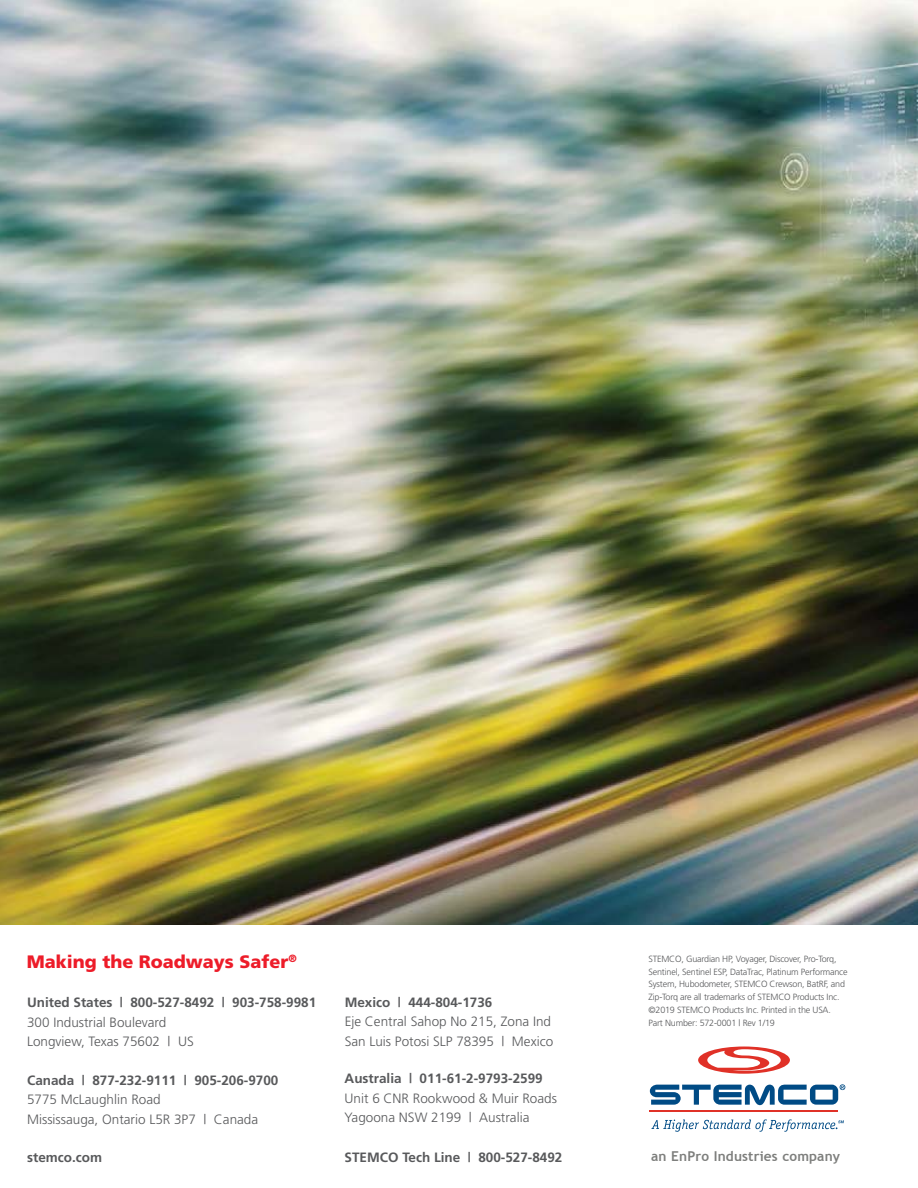
<style>
.page{position:relative;width:918px;height:1188px;background:#fff}
.page>*{position:absolute;margin:0;border:0;box-sizing:border-box;transform-origin:0 0}
.t1{font:900 18px "Frutiger";color:#ed1c29}
.t2{font:700 13.65px "Trebuchet MS";letter-spacing:.01em;color:#7d7e7c}
.t3{font:300 13.5px/19.5px "Frutiger";color:#58595b}
.t4{font:700 13.5px "Frutiger";color:#58595b}
.t5{font:300 9px/12.8px "Frutiger";letter-spacing:-.02em;color:#58595b}
</style>
<div class="page">
<img style="left:0;top:0;width:918px;height:925px">
<svg style="left:698px;top:1047px;width:92px;height:27px"></svg>
<hr style="left:650px;top:1111px;width:188px;height:1px;background:#e03127">
<svg style="left:651px;top:1119px;width:193px;height:13px"></svg>
<svg style="left:650px;top:1084px;width:195px;height:21px"></svg>
<h1 class="t1" style="left:27px;top:951px;width:271px">Making the Roadways Safer<sup>®</sup></h1>
<h3 class="t4" style="left:27px;top:995px;width:291px">United States | 800-527-8492 | 903-758-9981</h3>
<h3 class="t3" style="left:27px;top:1012px;width:168px">300 Industrial Boulevard<br>Longview, Texas 75602 | US</h3>
<h3 class="t4" style="left:27px;top:1072px;width:253px">Canada | 877-232-9111 | 905-206-9700</h3>
<h3 class="t3" style="left:27px;top:1090px;width:233px">5775 McLaughlin Road<br>Mississauga, Ontario L5R 3P7 | Canada</h3>
<h3 class="t4" style="left:345px;top:994px;width:149px">Mexico | 444-804-1736</h3>
<h3 class="t3" style="left:345px;top:1012px;width:210px">Eje Central Sahop No 215, Zona Ind<br>San Luis Potosi SLP 78395 | Mexico</h3>
<h3 class="t4" style="left:345px;top:1071px;width:200px">Australia | 011-61-2-9793-2599</h3>
<h3 class="t3" style="left:345px;top:1088px;width:214px">Unit 6 CNR Rookwood &amp; Muir Roads<br>Yagoona NSW 2199 | Australia</h3>
<p class="t5" style="left:649px;top:952px;width:201px">STEMCO, Guardian HP, Voyager, Discover, Pro-Torq, Sentinel, Sentinel ESP, DataTrac, Platinum Performance System, Hubodometer, STEMCO Crewson, BatRF, and Zip-Torq are all trademarks of STEMCO Products Inc. ©2019 STEMCO Products Inc. Printed in the USA.<br>Part Number: 572-0001 | Rev 1/19</p>
<h3 class="t4" style="left:27px;top:1149px;width:76px">stemco.com</h3>
<h2 class="t2" style="left:651px;top:1148px;width:191px">an EnPro Industries company</h2>
<h3 class="t4" style="left:345px;top:1149px;width:219px">STEMCO Tech Line | 800-527-8492</h3>
</div>
